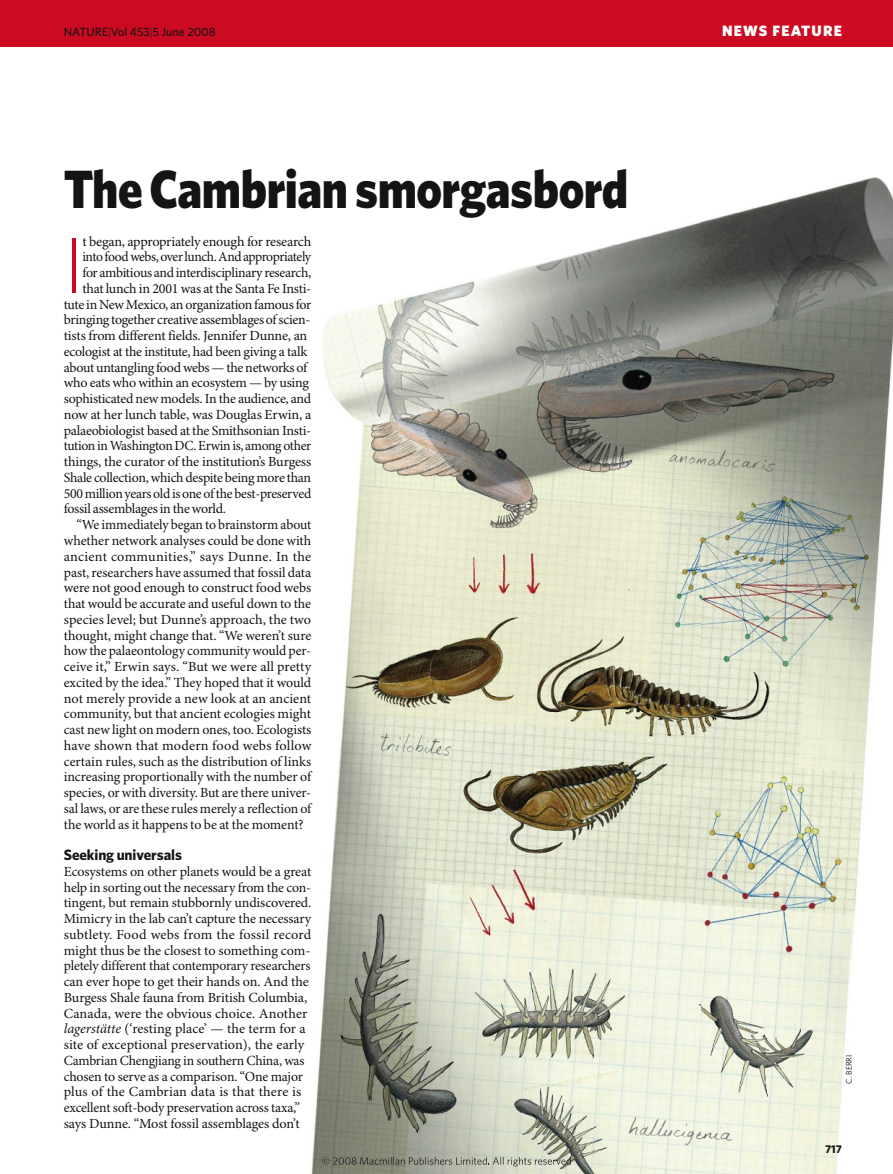
<style>
.page{position:relative;width:893px;height:1174px;background:#fff}
.page>*{position:absolute;margin:0;border:0;box-sizing:border-box;transform-origin:0 0}
.t1{font:300 79.35px "Whitney";color:#cc0a21}
.t2{font:900 54px "Whitney";letter-spacing:-.01em;color:#141414;scale:.9 1}
.t3{font:700 15px "Whitney";letter-spacing:-.005em;color:#141414}
.t4{font:900 15px "Whitney";letter-spacing:.075em;color:#fff}
.t5{font:13.95px/15.8px "Minion Pro";letter-spacing:-.01em;color:#141414}
.t6{font:13.95px "Minion Pro";letter-spacing:-.035em;color:#141414}
.t7{font:13.95px "Minion Pro";letter-spacing:.02em;color:#141414}
.t8{font:13.95px "Minion Pro";letter-spacing:.01em;color:#141414}
.t9{font:500 12px "Whitney";color:#141414}
.t10{font:700 11.25px "Whitney";color:#141414}
.t11{font:8.25px "Whitney";color:#141414}
.s1{font-weight:300}
.s2{font-style:italic}
</style>
<div class="page">
<img style="left:311px;top:177px;width:582px;height:997px">
<div style="left:0;top:0;width:893px;height:47px;background:#cc0a21"></div>
<svg style="left:322px;top:1157px;width:249px;height:9px;background:#929487"></svg>
<p class="t9" style="left:64px;top:27px;width:153px">NATURE<span class="s1">|</span>Vol 453<span class="s1">|</span>5 June 2008</p>
<p class="t4" style="left:722px;top:25px;width:121px">NEWS FEATURE</p>
<h2 class="t2" style="left:64px;top:169px;width:629px">The Cambrian smorgasbord</h2>
<h1 class="t1" style="left:64px;top:236px;width:22px">I</h1>
<p class="t5" style="left:82px;top:234px;width:230px">t began, appropriately enough for research</p>
<p class="t6" style="left:82px;top:251px;width:230px">into food webs, over lunch. And appropriately</p>
<p class="t5" style="left:82px;top:266px;width:230px">for ambitious and interdisciplinary research,</p>
<p class="t5" style="left:82px;top:282px;width:230px">that lunch in 2001 was at the Santa Fe Insti-</p>
<p class="t5" style="left:64px;top:297px;width:249px">tute in New Mexico, an organization famous for</p>
<p class="t5" style="left:64px;top:313px;width:248px">bringing together creative assemblages of scien-</p>
<p class="t5" style="left:64px;top:329px;width:245px">tists from different fields. Jennifer Dunne, an</p>
<p class="t5" style="left:64px;top:345px;width:245px">ecologist at the institute, had been giving a talk</p>
<p class="t5" style="left:64px;top:360px;width:245px">about untangling food webs — the networks of</p>
<p class="t5" style="left:64px;top:376px;width:247px">who eats who within an ecosystem — by using</p>
<p class="t5" style="left:64px;top:392px;width:249px">sophisticated new models. In the audience, and</p>
<p class="t5" style="left:64px;top:408px;width:249px">now at her lunch table, was Douglas Erwin, a</p>
<p class="t5" style="left:64px;top:423px;width:249px">palaeobiologist based at the Smithsonian Insti-</p>
<p class="t5" style="left:64px;top:439px;width:249px">tution in Washington DC. Erwin is, among other</p>
<p class="t5" style="left:64px;top:455px;width:249px">things, the curator of the institution’s Burgess</p>
<p class="t5" style="left:64px;top:471px;width:249px">Shale collection, which despite being more than</p>
<p class="t5" style="left:64px;top:486px;width:249px">500 million years old is one of the best-preserved</p>
<p class="t5" style="left:64px;top:502px;width:164px">fossil assemblages in the world.</p>
<p class="t5" style="left:77px;top:518px;width:236px">“We immediately began to brainstorm about</p>
<p class="t5" style="left:64px;top:534px;width:249px">whether network analyses could be done with</p>
<p class="t7" style="left:64px;top:551px;width:249px">ancient communities,” says Dunne. In the</p>
<p class="t5" style="left:64px;top:565px;width:249px">past, researchers have assumed that fossil data</p>
<p class="t5" style="left:64px;top:581px;width:249px">were not good enough to construct food webs</p>
<p class="t5" style="left:64px;top:597px;width:249px">that would be accurate and useful down to the</p>
<p class="t5" style="left:64px;top:612px;width:249px">species level; but Dunne’s approach, the two</p>
<p class="t5" style="left:64px;top:628px;width:249px">thought, might change that. “We weren’t sure</p>
<p class="t5" style="left:64px;top:644px;width:249px">how the palaeontology community would per-</p>
<p class="t5" style="left:64px;top:660px;width:249px">ceive it,” Erwin says. “But we were all pretty</p>
<p class="t5" style="left:64px;top:675px;width:249px">excited by the idea.” They hoped that it would</p>
<p class="t5" style="left:64px;top:691px;width:249px">not merely provide a new look at an ancient</p>
<p class="t5" style="left:64px;top:707px;width:249px">community, but that ancient ecologies might</p>
<p class="t5" style="left:64px;top:723px;width:249px">cast new light on modern ones, too. Ecologists</p>
<p class="t8" style="left:64px;top:740px;width:249px">have shown that modern food webs follow</p>
<p class="t5" style="left:64px;top:754px;width:249px">certain rules, such as the distribution of links</p>
<p class="t5" style="left:64px;top:770px;width:249px">increasing proportionally with the number of</p>
<p class="t5" style="left:64px;top:786px;width:249px">species, or with diversity. But are there univer-</p>
<p class="t5" style="left:64px;top:801px;width:249px">sal laws, or are these rules merely a reflection of</p>
<p class="t5" style="left:64px;top:817px;width:242px">the world as it happens to be at the moment?</p>
<p class="t3" style="left:64px;top:849px;width:120px">Seeking universals</p>
<p class="t5" style="left:64px;top:864px;width:249px">Ecosystems on other planets would be a great help in sorting out the necessary from the con&shy;tingent, but remain stubbornly undiscovered.<br>Mimicry in the lab can’t capture the necessary subtlety. Food webs from the fossil record might thus be the closest to something com&shy;pletely different that contemporary researchers can ever hope to get their hands on. And the Burgess Shale fauna from British Columbia, Canada, were the obvious choice. Another <span class="s2">lagerstätte</span> (‘resting place’ — the term for a site of exceptional preservation), the early Cambrian Chengjiang in southern China, was chosen to serve as a comparison. “One major plus of the Cambrian data is that there is excellent soft-body preservation across taxa,” says Dunne. “Most fossil assemblages don’t</p>
<p class="t11" style="left:846px;top:1083px;width:30px;rotate:-90deg">C. BERRI</p>
<p class="t10" style="left:825px;top:1144px;width:18px">717</p>
</div>
